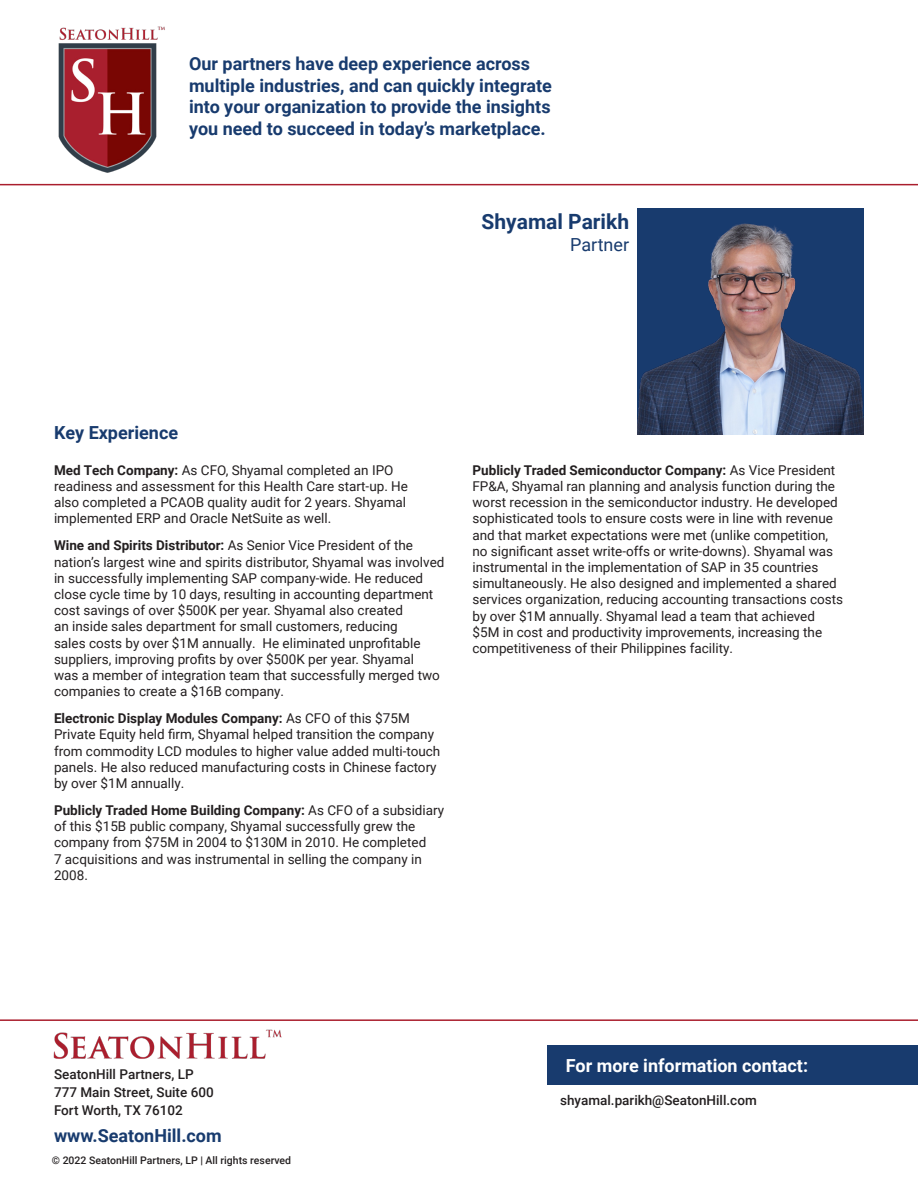
<style>
.page{position:relative;width:918px;height:1188px;background:#fff}
.page>*{position:absolute;margin:0;border:0;box-sizing:border-box;transform-origin:0 0}
.t1{font:700 21px "Roboto";color:#183b6e}
.t2{font:700 18px/21.6px "Roboto";color:#183b6e}
.t3{font:700 18px "Roboto";color:#fff}
.t4{font:18px "Roboto";color:#183b6e}
.t5{font:13.5px/16.2px "Roboto";color:#231f20}
.t6{font:500 13.5px/18px "Roboto";color:#231f20}
.t7{font:500 10.5px "Roboto";color:#231f20}
.s1{font-weight:700}
</style>
<div class="page">
<div style="left:547px;top:1045px;width:371px;height:40px;background:#183b6e"></div>
<img style="left:53px;top:1029px;width:229px;height:30px">
<hr style="left:0;top:1019px;width:918px;height:2px;background:#aa1e2d">
<hr style="left:0;top:184px;width:918px;height:1px;background:#aa1e2d">
<img style="left:58px;top:26px;width:107px;height:147px">
<img style="left:638px;top:208px;width:226px;height:227px">
<h2 class="t2" style="left:189px;top:52px;width:364px">Our partners have deep experience across multiple industries, and can quickly integrate into your organization to provide the insights you need to succeed in today’s marketplace.</h2>
<p class="t1" style="left:482px;top:207px;width:149px">Shyamal Parikh</p>
<p class="t4" style="left:570px;top:232px;width:61px">Partner</p>
<p class="t2" style="left:54px;top:421px;width:126px">Key Experience</p>
<p class="t5" style="left:54px;top:461px;width:356px"><span class="s1">Med Tech Company:</span> As CFO, Shyamal completed an IPO readiness and assessment for this Health Care start-up. He also completed a PCAOB quality audit for 2 years. Shyamal implemented ERP and Oracle NetSuite as well.</p>
<p class="t5" style="left:54px;top:537px;width:392px"><span class="s1">Wine and Spirits Distributor:</span> As Senior Vice President of the nation’s largest wine and spirits distributor, Shyamal was involved in successfully implementing SAP company-wide. He reduced close cycle time by 10 days, resulting in accounting department cost savings of over $500K per year. Shyamal also created<br>an inside sales department for small customers, reducing<br>sales costs by over $1M annually. He eliminated unprofitable suppliers, improving profits by over $500K per year. Shyamal<br>was a member of integration team that successfully merged two companies to create a $16B company.</p>
<p class="t5" style="left:54px;top:710px;width:388px"><span class="s1">Electronic Display Modules Company:</span> As CFO of this $75M Private Equity held firm, Shyamal helped transition the company from commodity LCD modules to higher value added multi-touch panels. He also reduced manufacturing costs in Chinese factory by over $1M annually.</p>
<p class="t5" style="left:54px;top:802px;width:392px"><span class="s1">Publicly Traded Home Building Company:</span> As CFO of a subsidiary of this $15B public company, Shyamal successfully grew the company from $75M in 2004 to $130M in 2010. He completed<br>7 acquisitions and was instrumental in selling the company in 2008.</p>
<p class="t5" style="left:472px;top:461px;width:372px"><span class="s1">Publicly Traded Semiconductor Company:</span> As Vice President FP&amp;A, Shyamal ran planning and analysis function during the worst recession in the semiconductor industry. He developed sophisticated tools to ensure costs were in line with revenue and that market expectations were met (unlike competition, no significant asset write-offs or write-downs). Shyamal was instrumental in the implementation of SAP in 35 countries simultaneously. He also designed and implemented a shared services organization, reducing accounting transactions costs by over $1M annually. Shyamal lead a team that achieved $5M in cost and productivity improvements, increasing the competitiveness of their Philippines facility.</p>
<p class="t6" style="left:54px;top:1065px;width:161px">SeatonHill Partners, LP<br>777 Main Street, Suite 600<br>Fort Worth, TX 76102</p>
<h2 class="t2" style="left:54px;top:1124px;width:169px">www.SeatonHill.com</h2>
<p class="t7" style="left:52px;top:1153px;width:241px">© 2022 SeatonHill Partners, LP | All rights reserved</p>
<h2 class="t3" style="left:566px;top:1053px;width:244px">For more information contact:</h2>
<p class="t6" style="left:560px;top:1091px;width:198px">shyamal.parikh@SeatonHill.com</p>
</div>
